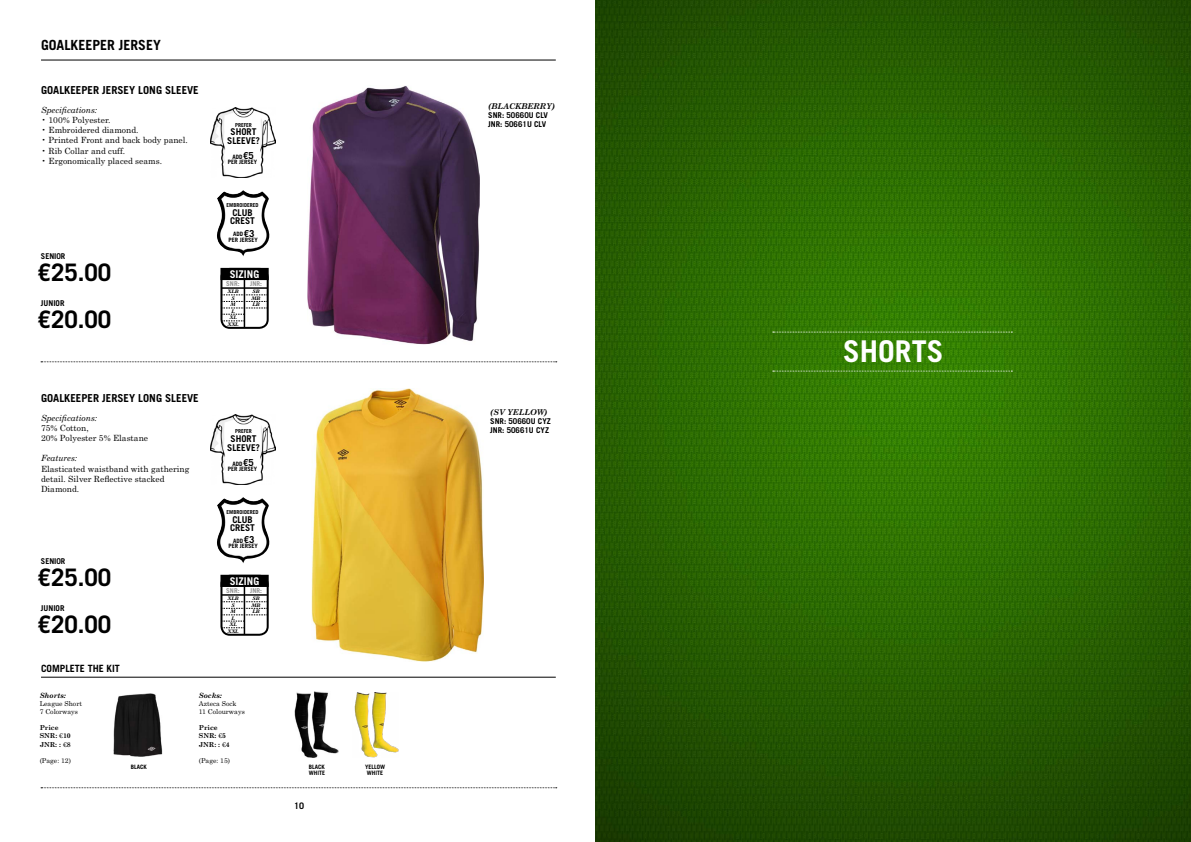
<style>
.page{position:relative;width:1191px;height:842px;background:#fff}
.page>*{position:absolute;margin:0;border:0;box-sizing:border-box;transform-origin:0 0}
.t1{font:700 30px "Trade Gothic LT Std";color:#fff}
.t2{font:700 24.1px/47px "Trade Gothic LT Std";color:#000}
.t3{font:700 14px "Trade Gothic LT Std";color:#000}
.t4{font:700 11px "Trade Gothic LT Std";color:#000}
.t5{font:700 10.6px "Trade Gothic LT Std";color:#fff}
.t6{font:700 10px "Trade Gothic LT Std";color:#000}
.t7{font:700 9.6px "Trade Gothic LT Std";color:#000}
.t8{font:700 9.3px/8.8px "Trade Gothic LT Std";color:#000}
.t9{font:700 9px "Trade Gothic LT Std";color:#000}
.t10{font:8.5px/10.2px "Century Schoolbook";color:#000}
.t11{font:italic 8.5px "Century Schoolbook";color:#000}
.t12{font:700 8px/9px "Trade Gothic LT Std";color:#000}
.t13{font:italic 700 8px "Century Schoolbook";color:#000}
.t14{font:italic 700 7.2px "Century Schoolbook";color:#000}
.t15{font:6.8px/8.2px "Century Schoolbook";color:#000}
.t16{font:700 6.8px/8.2px "Century Schoolbook";color:#000}
.t17{font:700 6.7px "Trade Gothic LT Std";color:#929292}
.t18{font:700 6px/5.2px "Trade Gothic LT Std";color:#000;text-align:center}
.t19{font:700 5.4px "Trade Gothic LT Std";color:#000}
.t20{font:italic 700 5.1px/6.5px "Plantin";color:#000;text-align:center}
.s1{color:#fff}
.s2{font-family:"Charter";font-weight:400}
</style>
<div class="page">
<hr style="left:41px;top:60px;width:515px;height:1px;background:#000">
<hr style="left:41px;top:677px;width:515px;height:1px;background:#000">
<svg style="left:41px;top:787px;width:516px;height:1px"></svg>
<svg style="left:41px;top:361px;width:516px;height:1px"></svg>
<img style="left:595px;top:0;width:596px;height:842px">
<svg style="left:773px;top:332px;width:239px;height:1px"></svg>
<svg style="left:773px;top:371px;width:239px;height:1px"></svg>
<img style="left:311px;top:388px;width:173px;height:273px">
<img style="left:308px;top:86px;width:171px;height:259px">
<img style="left:113px;top:693px;width:49px;height:64px">
<img style="left:294px;top:692px;width:45px;height:65px">
<img style="left:211px;top:108px;width:64px;height:70px">
<img style="left:217px;top:190px;width:53px;height:67px">
<svg style="left:221px;top:269px;width:47px;height:59px"></svg>
<div style="left:220px;top:268px;width:49px;height:61px;border:2px solid #000;border-radius:9px"></div>
<div style="left:221px;top:269px;width:47px;height:10px;background:#000"></div>
<div style="left:220px;top:268px;width:49px;height:12px;border:2px solid #000"></div>
<hr style="left:244px;top:279px;width:1px;height:48px;background:#000">
<hr style="left:221px;top:287px;width:47px;height:2px;background:#000">
<svg style="left:221px;top:295px;width:47px;height:7px"></svg>
<svg style="left:221px;top:308px;width:47px;height:7px"></svg>
<svg style="left:221px;top:321px;width:23px;height:1px"></svg>
<img style="left:211px;top:415px;width:64px;height:70px">
<img style="left:217px;top:497px;width:53px;height:66px">
<svg style="left:221px;top:576px;width:47px;height:59px"></svg>
<div style="left:220px;top:575px;width:49px;height:61px;border:2px solid #000;border-radius:9px"></div>
<div style="left:221px;top:576px;width:47px;height:10px;background:#000"></div>
<div style="left:220px;top:575px;width:49px;height:12px;border:2px solid #000"></div>
<hr style="left:244px;top:586px;width:1px;height:48px;background:#000">
<hr style="left:221px;top:594px;width:47px;height:2px;background:#000">
<svg style="left:221px;top:601px;width:47px;height:1px"></svg>
<svg style="left:221px;top:608px;width:47px;height:1px"></svg>
<svg style="left:221px;top:615px;width:47px;height:13px"></svg>
<img style="left:354px;top:692px;width:45px;height:66px">
<h3 class="t3" style="left:41px;top:36px;width:9px">GOAL</h3>
<h3 class="t3" style="left:71px;top:36px;width:84px">KEEPER JERSEY</h3>
<p class="t4" style="left:41px;top:83px;width:7px">GOAL</p>
<p class="t4" style="left:64px;top:83px;width:135px">KEEPER JERSEY LONG SLEEVE</p>
<p class="t11" style="left:41px;top:104px;width:58px">Specifications:</p>
<p class="t10" style="left:41px;top:115px;width:71px">• 100% Polyester.</p>
<p class="t10" style="left:41px;top:125px;width:99px">• Embroidered diamond.</p>
<p class="t10" style="left:41px;top:135px;width:148px">• Printed Front and back body panel.</p>
<p class="t10" style="left:41px;top:145px;width:86px">• Rib Collar and cuff.</p>
<p class="t10" style="left:41px;top:155px;width:123px">• Ergonomically placed seams.</p>
<p class="t12" style="left:41px;top:251px;width:25px">SENI0R</p>
<h2 class="t2" style="left:38px;top:248px;width:75px">€25.00 €20.00</h2>
<p class="t12" style="left:41px;top:298px;width:20px">JUNIOR</p>
<p class="t4" style="left:41px;top:391px;width:7px">GOAL</p>
<p class="t4" style="left:64px;top:391px;width:135px">KEEPER JERSEY LONG SLEEVE</p>
<p class="t11" style="left:41px;top:412px;width:58px">Specifications:</p>
<p class="t10" style="left:41px;top:422px;width:109px">75% Cotton,<br>20% Polyester 5% Elastane</p>
<p class="t11" style="left:41px;top:453px;width:38px">Features:</p>
<p class="t10" style="left:41px;top:463px;width:150px">Elasticated waistband with gathering detail. Silver Reflective stacked<br>Diamond.</p>
<p class="t12" style="left:41px;top:556px;width:25px">SENI0R</p>
<h2 class="t2" style="left:38px;top:553px;width:75px">€25.00 €20.00</h2>
<p class="t12" style="left:41px;top:603px;width:20px">JUNIOR</p>
<p class="t6" style="left:41px;top:662px;width:7px">COM</p>
<p class="t6" style="left:60px;top:662px;width:12px">PLETE</p>
<p class="t6" style="left:88px;top:662px;width:33px">THE KIT</p>
<p class="t19" style="left:235px;top:121px;width:15px">PREFER</p>
<p class="t8" style="left:227px;top:127px;width:34px;text-indent:3px">SHORT<br>SLEEVE?</p>
<p class="t18" style="left:228px;top:154px;width:27px">ADD <span class="s1">€5<br></span>PER JERSEY</p>
<p class="t7" style="left:243px;top:150px;width:12px">€5</p>
<p class="t19" style="left:226px;top:202px;width:33px">EMBROIDERED</p>
<p class="t8" style="left:230px;top:208px;width:26px">CLU B<br>CREST</p>
<p class="t7" style="left:244px;top:227px;width:12px">€3</p>
<p class="t18" style="left:228px;top:232px;width:27px">ADD <span class="s1">€5<br></span>PER JERSEY</p>
<p class="t5" style="left:230px;top:268px;width:30px">SIZING</p>
<p class="t20" style="left:227px;top:288px;width:13px">XLB<br>S<br>M<br>L<br>XL<br>XXL</p>
<p class="t20" style="left:252px;top:288px;width:10px;text-align:left">SB<br>MB<br>LB</p>
<p class="t17" style="left:226px;top:280px;width:15px">SNR:</p>
<p class="t17" style="left:250px;top:280px;width:13px">JNR:</p>
<p class="t19" style="left:235px;top:428px;width:15px">PREFER</p>
<p class="t8" style="left:227px;top:434px;width:34px;text-indent:3px">SHORT<br>SLEEVE?</p>
<p class="t18" style="left:228px;top:461px;width:27px">ADD <span class="s1">€5<br></span>PER JERSEY</p>
<p class="t7" style="left:243px;top:457px;width:12px">€5</p>
<p class="t19" style="left:226px;top:509px;width:33px">EMBROIDERED</p>
<p class="t8" style="left:230px;top:515px;width:26px">CLU B<br>CREST</p>
<p class="t7" style="left:244px;top:534px;width:12px">€3</p>
<p class="t18" style="left:228px;top:538px;width:27px">ADD <span class="s1">€5<br></span>PER JERSEY</p>
<p class="t5" style="left:230px;top:574px;width:30px">SIZING</p>
<p class="t20" style="left:227px;top:595px;width:13px">XLB<br>S<br>M<br>L<br>XL<br>XXL</p>
<p class="t20" style="left:252px;top:595px;width:10px;text-align:left">SB<br>MB<br>LB</p>
<p class="t17" style="left:226px;top:586px;width:15px">SNR:</p>
<p class="t17" style="left:250px;top:586px;width:13px">JNR:</p>
<p class="t14" style="left:40px;top:690px;width:28px">Shorts:</p>
<p class="t15" style="left:40px;top:699px;width:44px">League Short<br>7 Colorways</p>
<p class="t16" style="left:40px;top:723px;width:33px">Price<br>SNR: <span class="s2">€</span>10<br>JNR: : <span class="s2">€</span>8</p>
<p class="t15" style="left:40px;top:756px;width:33px">(Page: 12)</p>
<p class="t18" style="left:131px;top:764px;width:18px">BLACK</p>
<p class="t14" style="left:199px;top:690px;width:25px">Socks:</p>
<p class="t15" style="left:199px;top:699px;width:47px">Azteca Sock<br>11 Colourways</p>
<p class="t16" style="left:199px;top:723px;width:32px">Price<br>SNR: <span class="s2">€</span>5<br>JNR: : <span class="s2">€</span>4</p>
<p class="t15" style="left:199px;top:756px;width:33px">(Page: 15)</p>
<p class="t18" style="left:309px;top:763px;width:18px;line-height:6px;text-align:left">BLACK<br>WHITE</p>
<p class="t9" style="left:294px;top:800px;width:12px">10</p>
<p class="t18" style="left:367px;top:763px;width:15px;line-height:6px;text-align:left;text-indent:-2px">YELLOW<br>WHITE</p>
<p class="t13" style="left:488px;top:101px;width:11px">(black</p>
<p class="t13" style="left:521px;top:101px;width:35px">BERRY)</p>
<p class="t12" style="left:488px;top:110px;width:61px">SNR: 50660U CLV<br>JNR: 50661U CLV</p>
<p class="t13" style="left:490px;top:407px;width:59px">(SV YELLOW)</p>
<p class="t12" style="left:490px;top:416px;width:62px">SNR: 50660U CYZ<br>JNR: 50661U CYZ</p>
<h1 class="t1" style="left:843px;top:333px;width:102px">SHORTS</h1>
</div>
